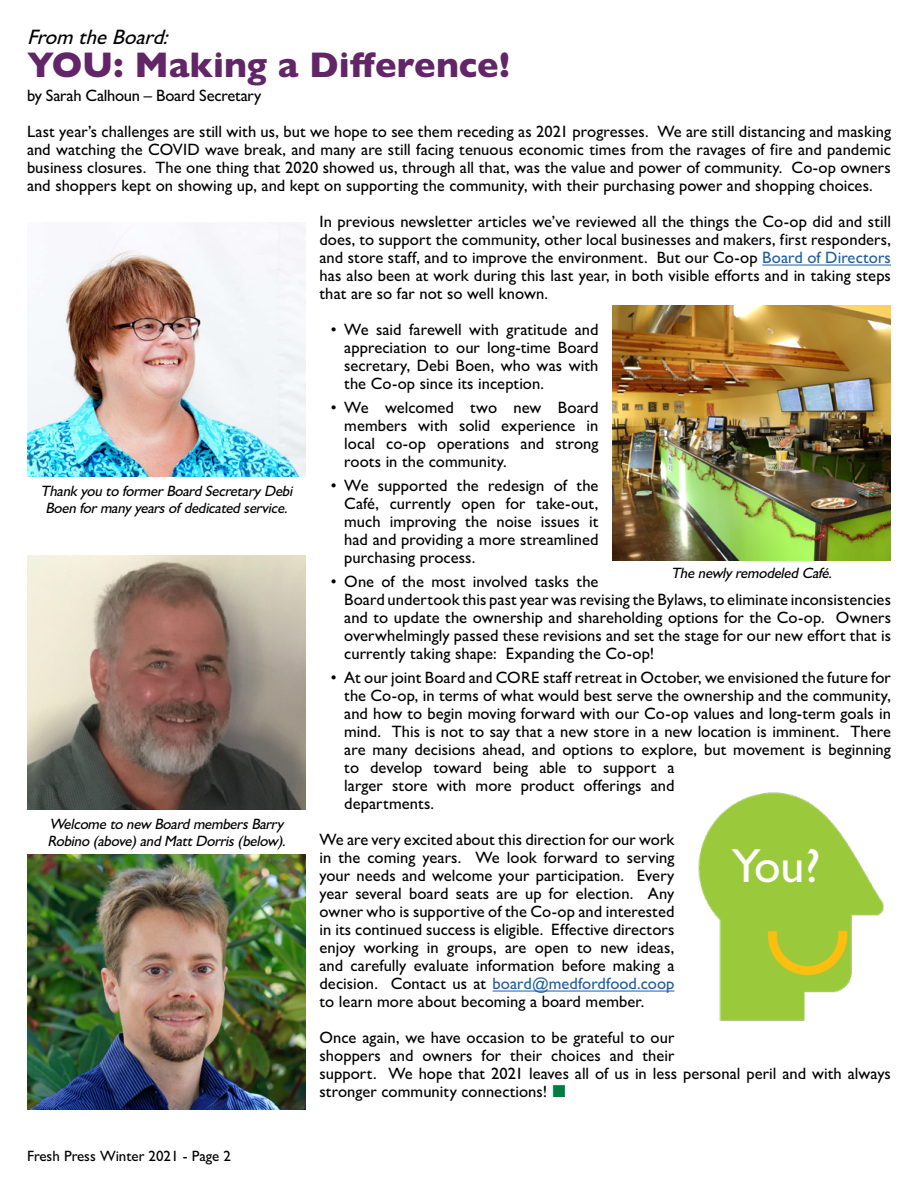
<style>
.page{position:relative;width:918px;height:1188px;background:#fff}
.page>*{position:absolute;margin:0;border:0;box-sizing:border-box;transform-origin:0 0}
.t1{font:500 48px "Gill Sans MT Pro";color:#fff}
.t2{font:800 36px "Gill Sans MT Pro";color:#622567}
.t3{font:italic 500 21px "Gill Sans MT Pro";color:#000}
.t4{font:500 16.5px/18px "Gill Sans MT Pro";letter-spacing:.005em;color:#000;text-align:justify}
.t5{font:500 16.5px "Gill Sans MT Pro";letter-spacing:-.015em;color:#000}
.t6{font:italic 500 15px/16.5px "Gill Sans MT Pro";color:#000;text-align:center}
.t7{font:500 15px "Gill Sans MT Pro";color:#000}
.s1{color:#215e9e}
</style>
<div class="page">
<hr style="left:762px;top:265px;width:129px;height:1px;background:#215e9e">
<hr style="left:493px;top:991px;width:181px;height:1px;background:#215e9e">
<img style="left:27px;top:222px;width:279px;height:255px">
<img style="left:27px;top:555px;width:279px;height:255px">
<img style="left:27px;top:854px;width:279px;height:255px">
<img style="left:698px;top:792px;width:186px;height:229px">
<img style="left:612px;top:306px;width:279px;height:255px">
<p class="t3" style="left:27px;top:25px;width:149px">From theBoard:</p>
<p class="t2" style="left:27px;top:44px;width:484px">YOU: Making a Difference!</p>
<p class="t5" style="left:27px;top:86px;width:236px">by Sarah Calhoun – Board Secretary</p>
<p class="t4" style="left:27px;top:123px;width:866px">Last year’s challenges are still with us, but we hope to see them receding as 2021 progresses. We are still distancing and masking and watching the COVID wave break, and many are still facing tenuous economic times from the ravages of fire and pandemic business closures. The one thing that 2020 showed us, through all that, was the value and power of community. Co-op owners and shoppers kept on showing up, and kept on supporting the community, with their purchasing power and shopping choices.</p>
<p class="t4" style="left:320px;top:213px;width:573px">In previous newsletter articles we’ve reviewed all the things the Co-op did and still does, to support the community, other local businesses and makers, first responders, and store staff, and to improve the environment. But our Co-op <span class="s1">Board of Directors </span>has also been at work during this last year, in both visible efforts and in taking steps that are so far not so well known.</p>
<p class="t4" style="left:344px;top:321px;width:256px;text-indent:-14px">• We said farewell with gratitude and appreciation to our long-time Board secretary, Debi Boen, who was with the Co-op since its inception.</p>
<p class="t4" style="left:344px;top:399px;width:256px;text-indent:-14px">• We welcomed two new Board members with solid experience in local co-op operations and strong roots in the community.</p>
<p class="t4" style="left:344px;top:477px;width:256px;text-indent:-14px">• We supported the redesign of the Café, currently open for take-out, much improving the noise issues it had and providing a more streamlined purchasing process.</p>
<p class="t4" style="left:344px;top:573px;width:548px;text-align:left;text-indent:-14px">• One of the most involved tasks the<br>Board undertook this past year was revising the Bylaws, to eliminate inconsistencies and to update the ownership and shareholding options for the Co-op. Owners overwhelmingly passed these revisions and set the stage for our new effort that is currently taking shape: Expanding the Co-op!</p>
<p class="t4" style="left:344px;top:669px;width:548px;text-align:left;text-indent:-14px">• At our joint Board and CORE staff retreat in October, we envisioned the future for the Co-op, in terms of what would best serve the ownership and the community, and how to begin moving forward with our Co-op values and long-term goals in mind. This is not to say that a new store in a new location is imminent. There are many decisions ahead, and options to explore, but movement is beginning to develop toward being able to support a<br>larger store with more product offerings and<br>departments.</p>
<p class="t4" style="left:320px;top:831px;width:356px">We are very excited about this direction for our work in the coming years. We look forward to serving your needs and welcome your participation. Every year several board seats are up for election. Any owner who is supportive of the Co-op and interested in its continued success is eligible. Effective directors enjoy working in groups, are open to new ideas, and carefully evaluate information before making a decision. Contact us at <span class="s1">board@medfordfood.coop </span>to learn more about becoming a board member.</p>
<p class="t4" style="left:320px;top:1029px;width:573px;text-align:left">Once again, we have occasion to be grateful to our<br>shoppers and owners for their choices and their<br>support. We hope that 2021 leaves all of us in less personal peril and with always stronger community connections!</p>
<p class="t6" style="left:41px;top:483px;width:257px">Thank you to formerBoard Secretary Debi<br>Boen formany yearsofdedicated service.</p>
<p class="t6" style="left:671px;top:564px;width:166px">The newly remodeled Café.</p>
<p class="t6" style="left:47px;top:816px;width:243px;text-align:left">Welcome to new Board membersBarry<br>Robino (above)and MattDorris(below).</p>
<p class="t1" style="left:732px;top:837px;width:90px">You?</p>
<p class="t7" style="left:27px;top:1147px;width:206px">Fresh Press Winter 2021 - Page 2</p>
</div>
